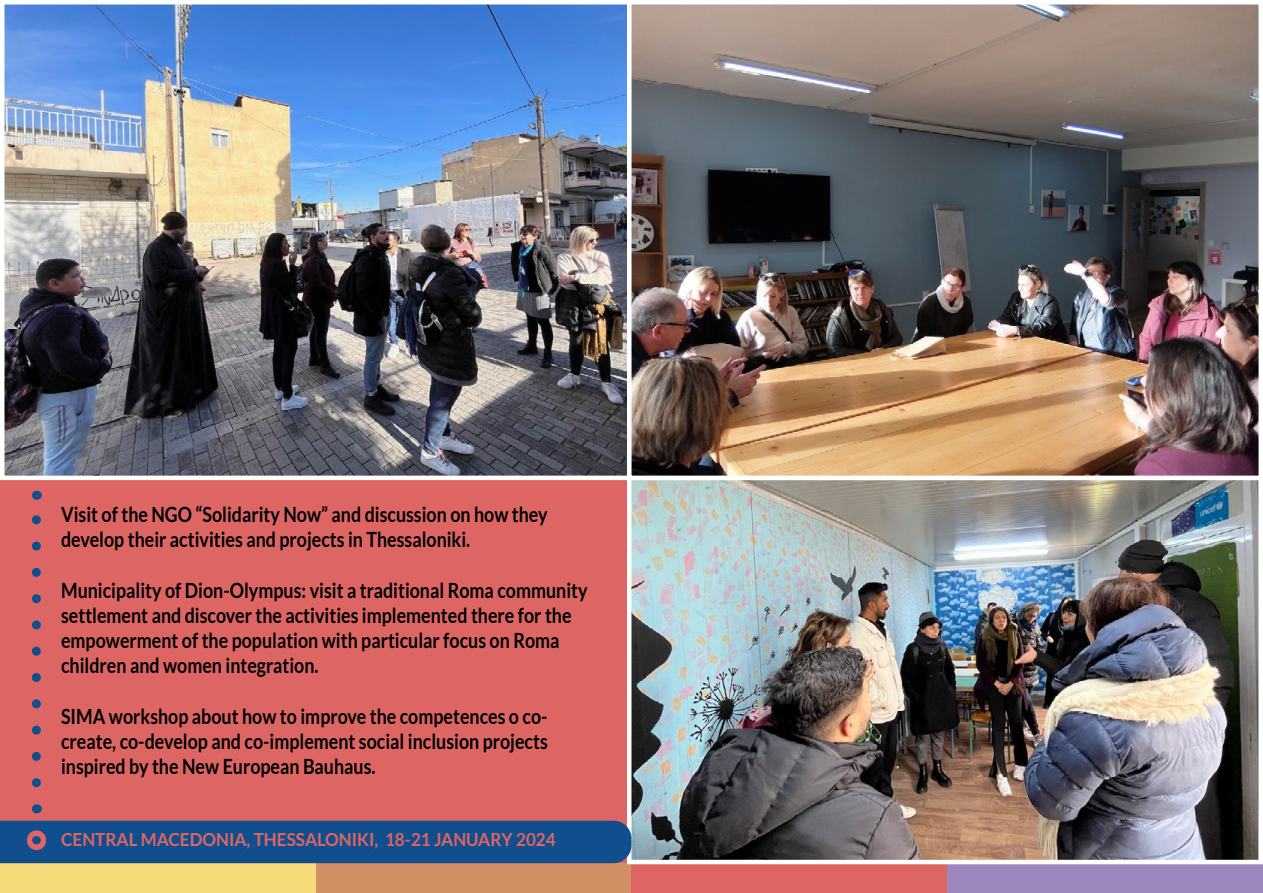
<style>
.page{position:relative;width:1263px;height:893px;background:#fff}
.page>*{position:absolute;margin:0;border:0;box-sizing:border-box;transform-origin:0 0}
.t1{font:900 54px "Lato";color:#dd6664}
.t2{font:700 21px/25.2px "Lato";color:#000;scale:.85 1}
.t3{font:700 18px "Lato";color:#dd6664;scale:.95 1}
</style>
<div class="page">
<div style="left:0;top:863px;width:316px;height:30px;background:#f5da7a"></div>
<div style="left:316px;top:863px;width:315px;height:30px;background:#d09063"></div>
<div style="left:631px;top:863px;width:316px;height:30px;background:#dd6664"></div>
<div style="left:947px;top:863px;width:316px;height:30px;background:#9d85bd"></div>
<div style="left:0;top:466px;width:636px;height:397px;background:#dd6664"></div>
<img style="left:5px;top:5px;width:621px;height:470px">
<div style="left:0;top:0;width:631px;height:480px;border:4px solid #fff"></div>
<img style="left:632px;top:5px;width:626px;height:854px">
<div style="left:627px;top:476px;width:636px;height:388px;border:4px solid #fff"></div>
<div style="left:0;top:821px;width:631px;height:42px;background:#104e8e"></div>
<svg style="left:32px;top:515px;width:9px;height:268px"></svg>
<div style="left:627px;top:0;width:636px;height:480px;border:4px solid #fff"></div>
<p class="t2" style="left:61px;top:502px;width:574px">Visit of the NGO “Solidarity Now” and discussion on how they develop their activities and projects in Thessaloniki.</p>
<p class="t2" style="left:61px;top:577px;width:621px">Municipality of Dion-Olympus: visit a traditional Roma community settlement and discover the activities implemented there for the empowerment of the population with particular focus on Roma children and women integration.</p>
<p class="t2" style="left:61px;top:703px;width:574px;text-align:justify">SIMA workshop about how to improve the competences o co&shy;create, co-develop and co-implement social inclusion projects inspired by the New European Bauhaus.</p>
<h1 class="t1" style="left:58px;top:829px;width:23px;rotate:90deg">°</h1>
<p class="t3" style="left:61px;top:830px;width:522px">CENTRAL MACEDONIA, THESSALONIKI, 18-21 JANUARY 2024</p>
</div>
